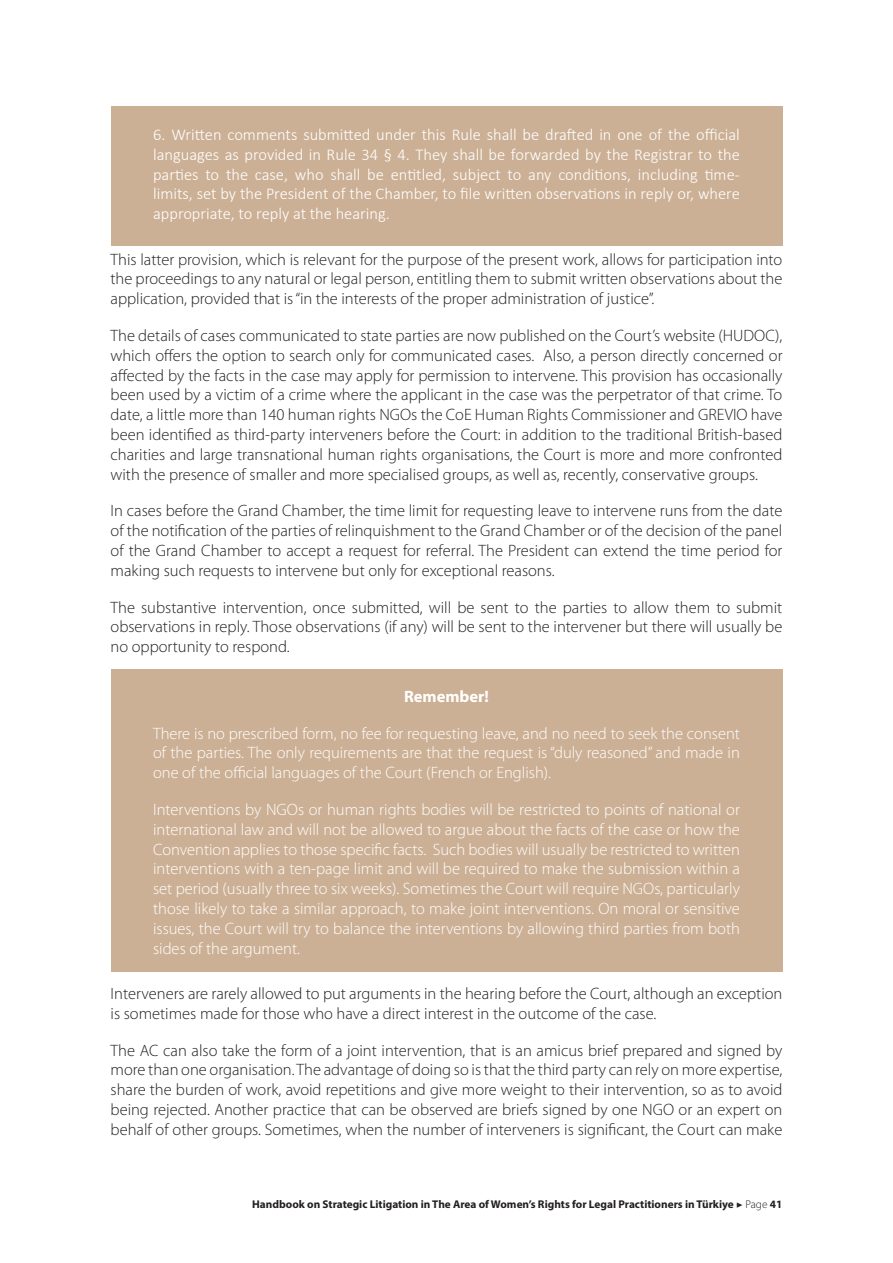
<style>
.page{position:relative;width:893px;height:1263px;background:#fff}
.page>*{position:absolute;margin:0;border:0;box-sizing:border-box;transform-origin:0 0}
.t1{font:300 16.5px/19.8px "Myriad Pro";color:#231f20;text-align:justify}
.t2{font:300 16.5px/19.8px "Myriad Pro";color:#fff;text-align:justify}
.t3{font:300 16.5px/19.8px "Calibri";color:#fff;text-align:justify}
.t4{font:700 16.5px "Myriad Pro";color:#fff}
.t5{font:700 11.25px "Myriad Pro";color:#231f20}
.s1{font-family:"Minion Pro";font-weight:400}
.s2{font-weight:300}
</style>
<div class="page">
<div style="left:111px;top:106px;width:671px;height:139px;background:#ccb095"></div>
<div style="left:111px;top:669px;width:671px;height:303px;background:#ccb095"></div>
<p class="t3" style="left:153px;top:124px;width:588px">6. Written comments submitted under this Rule shall be drafted in one of the official languages as provided in Rule 34 § 4. They shall be forwarded by the Registrar to the parties to the case, who shall be entitled, subject to any conditions, including time&shy;limits, set by the President of the Chamber, to file written observations in reply or, where appropriate, to reply at the hearing.</p>
<p class="t1" style="left:111px;top:249px;width:673px">This latter provision, which is relevant for the purpose of the present work, allows for participation into the proceedings to any natural or legal person, entitling them to submit written observations about the application, provided that is “in the interests of the proper administration of justice”.</p>
<p class="t1" style="left:111px;top:325px;width:673px">The details of cases communicated to state parties are now published on the Court’s website (HUDOC), which offers the option to search only for communicated cases. Also, a person directly concerned or affected by the facts in the case may apply for permission to intervene. This provision has occasionally been used by a victim of a crime where the applicant in the case was the perpetrator of that crime. To date, a little more than 140 human rights NGOs the CoE Human Rights Commissioner and GREVIO have been identified as third-party interveners before the Court: in addition to the traditional British-based charities and large transnational human rights organisations, the Court is more and more confronted with the presence of smaller and more specialised groups, as well as, recently, conservative groups.</p>
<p class="t1" style="left:111px;top:501px;width:673px">In cases before the Grand Chamber, the time limit for requesting leave to intervene runs from the date of the notification of the parties of relinquishment to the Grand Chamber or of the decision of the panel of the Grand Chamber to accept a request for referral. The President can extend the time period for making such requests to intervene but only for exceptional reasons.</p>
<p class="t1" style="left:111px;top:597px;width:673px">The substantive intervention, once submitted, will be sent to the parties to allow them to submit observations in reply. Those observations (if any) will be sent to the intervener but there will usually be no opportunity to respond.</p>
<p class="t4" style="left:404px;top:685px;width:86px">Remember!</p>
<p class="t2" style="left:153px;top:723px;width:588px">There is no prescribed form, no fee for requesting leave, and no need to seek the consent of the parties. The only requirements are that the request is “duly reasoned” and made in one of the official languages of the Court (French or English).</p>
<p class="t2" style="left:153px;top:799px;width:588px">Interventions by NGOs or human rights bodies will be restricted to points of national or international law and will not be allowed to argue about the facts of the case or how the Convention applies to those specific facts. Such bodies will usually be restricted to written interventions with a ten-page limit and will be required to make the submission within a set period (usually three to six weeks). Sometimes the Court will require NGOs, particularly those likely to take a similar approach, to make joint interventions. On moral or sensitive issues, the Court will try to balance the interventions by allowing third parties from both sides of the argument.</p>
<p class="t1" style="left:111px;top:983px;width:673px">Interveners are rarely allowed to put arguments in the hearing before the Court, although an exception is sometimes made for those who have a direct interest in the outcome of the case.</p>
<p class="t1" style="left:111px;top:1040px;width:673px">The AC can also take the form of a joint intervention, that is an amicus brief prepared and signed by more than one organisation. The advantage of doing so is that the third party can rely on more expertise, share the burden of work, avoid repetitions and give more weight to their intervention, so as to avoid being rejected. Another practice that can be observed are briefs signed by one NGO or an expert on behalf of other groups. Sometimes, when the number of interveners is significant, the Court can make</p>
<p class="t5" style="left:252px;top:1196px;width:532px">Handbook on Strategic Litigation in The Area of Women’s Rights for Legal Practitioners in Türkiye <span class="s1">▶</span> <span class="s2">Page</span> 41</p>
</div>
